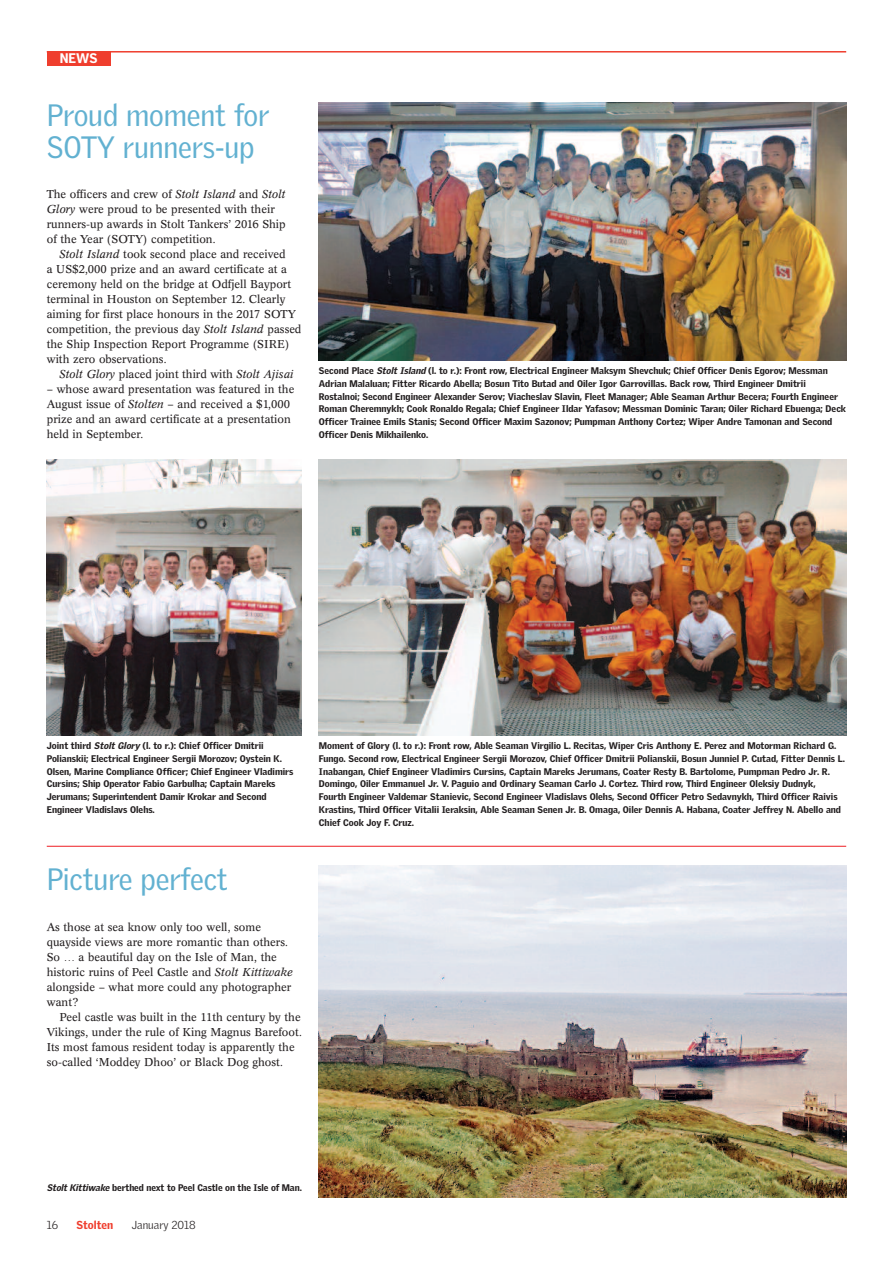
<style>
.page{position:relative;width:893px;height:1263px;background:#fff}
.page>*{position:absolute;margin:0;border:0;box-sizing:border-box;transform-origin:0 0}
.t1{font:30px/31.5px "Griffith Gothic";letter-spacing:-.005em;color:#62b1d1}
.t2{font:900 13.5px "Griffith Gothic";color:#fff}
.t3{font:11.25px/15px "Concorde BQ";color:#231f20}
.t4{font:italic 11.25px "Concorde BQ";letter-spacing:-.005em;color:#231f20}
.t5{font:300 11.25px "Griffith Gothic";color:#231f20}
.t6{font:900 11.25px "Griffith Gothic";color:#ef3e2e}
.t7{font:900 9.3px/12.8px "Griffith Gothic";color:#231f20}
.s1{font-style:italic}
.s2{font-style:normal}
</style>
<div class="page">
<hr style="left:47px;top:51px;width:799px;height:2px;background:#ef3e2e">
<div style="left:47px;top:52px;width:64px;height:14px;background:#ef3e2e"></div>
<img style="left:319px;top:102px;width:527px;height:259px">
<img style="left:319px;top:459px;width:527px;height:277px">
<img style="left:47px;top:459px;width:255px;height:277px">
<img style="left:319px;top:865px;width:527px;height:332px">
<hr style="left:47px;top:846px;width:799px;height:1px;background:#ee1d23">
<h2 class="t2" style="left:60px;top:50px;width:39px">NEWS</h2>
<h1 class="t1" style="left:47px;top:100px;width:224px">Proud moment for<br>SOTY runners-up</h1>
<p class="t3" style="left:47px;top:186px;width:241px">The officers and crew of <span class="s1">Stolt Island</span> and <span class="s1">Stolt Glory</span> were proud to be presented with their runners-up awards in Stolt Tankers’ 2016 Ship of the Year (SOTY) competition.</p>
<p class="t3" style="left:47px;top:246px;width:256px;text-indent:13px"><span class="s1">Stolt Island</span> took second place and received<br>a US$2,000 prize and an award certificate at a ceremony held on the bridge at Odfjell Bayport terminal in Houston on September 12. Clearly aiming for first place honours in the 2017 SOTY competition, the previous day <span class="s1">Stolt Island</span> passed the Ship Inspection Report Programme (SIRE) with zero observations.</p>
<p class="t4" style="left:60px;top:368px;width:236px">Stolt Glory <span class="s2">placed joint third with</span> Stolt Ajisai</p>
<p class="t3" style="left:47px;top:381px;width:249px">– whose award presentation was featured in the August issue of <span class="s1">Stolten</span> – and received a $1,000 prize and an award certificate at a presentation held in September.</p>
<p class="t7" style="left:319px;top:364px;width:529px">Second Place <span class="s1">Stolt Island</span> (l. to r.): Front row, Electrical Engineer Maksym Shevchuk; Chief Officer Denis Egorov; Messman Adrian Malaluan; Fitter Ricardo Abella; Bosun Tito Butad and Oiler Igor Garrovillas. Back row, Third Engineer Dmitrii Rostalnoi; Second Engineer Alexander Serov; Viacheslav Slavin, Fleet Manager; Able Seaman Arthur Becera; Fourth Engineer Roman Cheremnykh; Cook Ronaldo Regala; Chief Engineer Ildar Yafasov; Messman Dominic Taran; Oiler Richard Ebuenga; Deck Officer Trainee Emils Stanis; Second Officer Maxim Sazonov; Pumpman Anthony Cortez; Wiper Andre Tamonan and Second Officer Denis Mikhailenko.</p>
<p class="t7" style="left:47px;top:740px;width:248px">Joint third <span class="s1">Stolt Glory</span> (l. to r.): Chief Officer Dmitrii Polianskii; Electrical Engineer Sergii Morozov; Oystein K.<br>Olsen, Marine Compliance Officer; Chief Engineer Vladimirs Cursins; Ship Operator Fabio Garbulha; Captain Mareks Jerumans; Superintendent Damir Krokar and Second Engineer Vladislavs Olehs.</p>
<h1 class="t1" style="left:47px;top:863px;width:183px">Picture perfect</h1>
<p class="t3" style="left:47px;top:920px;width:247px">As those at sea know only too well, some quayside views are more romantic than others.<br>So … a beautiful day on the Isle of Man, the historic ruins of Peel Castle and <span class="s1">Stolt Kittiwake </span>alongside – what more could any photographer want?</p>
<p class="t3" style="left:47px;top:1010px;width:257px;text-indent:13px">Peel castle was built in the 11th century by the Vikings, under the rule of King Magnus Barefoot.<br>Its most famous resident today is apparently the so-called ‘Moddey Dhoo’ or Black Dog ghost.</p>
<p class="t7" style="left:319px;top:740px;width:528px">Moment of Glory (l. to r.): Front row, Able Seaman Virgilio L. Recitas, Wiper Cris Anthony E. Perez and Motorman Richard G.<br>Fungo. Second row, Electrical Engineer Sergii Morozov, Chief Officer Dmitrii Polianskii, Bosun Junniel P. Cutad, Fitter Dennis L.<br>Inabangan, Chief Engineer Vladimirs Cursins, Captain Mareks Jerumans, Coater Resty B. Bartolome, Pumpman Pedro Jr. R.<br>Domingo, Oiler Emmanuel Jr. V. Paguio and Ordinary Seaman Carlo J. Cortez. Third row, Third Engineer Oleksiy Dudnyk, Fourth Engineer Valdemar Stanievic, Second Engineer Vladislavs Olehs, Second Officer Petro Sedavnykh, Third Officer Raivis Krastins, Third Officer Vitalii Ieraksin, Able Seaman Senen Jr. B. Omaga, Oiler Dennis A. Habana, Coater Jeffrey N. Abello and Chief Cook Joy F. Cruz.</p>
<p class="t7" style="left:47px;top:1182px;width:257px"><span class="s1">Stolt Kittiwake</span> berthed next to Peel Castle on the Isle of Man.</p>
<p class="t5" style="left:47px;top:1219px;width:13px">16</p>
<p class="t6" style="left:77px;top:1219px;width:38px">Stolten</p>
<p class="t5" style="left:132px;top:1219px;width:66px">January 2018</p>
</div>
